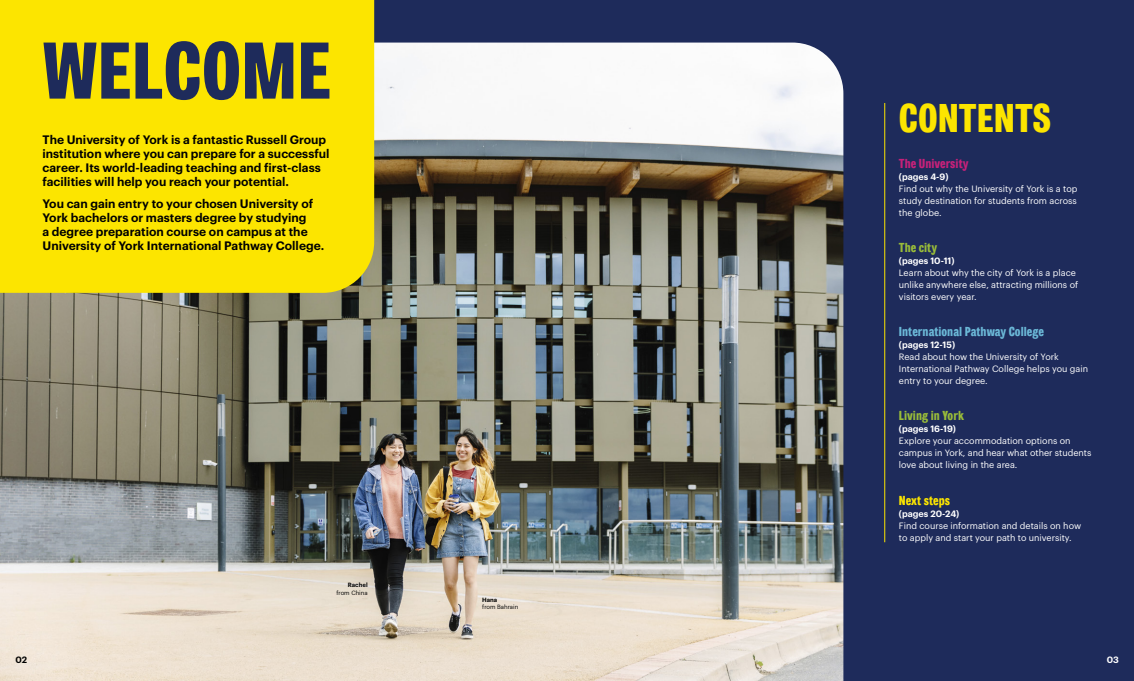
<style>
.page{position:relative;width:1134px;height:681px;background:#fff}
.page>*{position:absolute;margin:0;border:0;box-sizing:border-box;transform-origin:0 0}
.Large_Title__PUA{font:600 condensed 80px "York Grot";color:#1e2b5b}
.Title__NA{font:600 condensed 40px "York Grot";color:#fce500}
.Large_Heading__NA{font:600 condensed 13px "York Grot";color:#6bb8d7}
.Large_Heading__NA-2{font:600 condensed 13px "York Grot";color:#99bc39}
.Large_Heading__NA-3{font:600 condensed 13px "York Grot";color:#c62179}
.Large_Heading__NA-4{font:600 condensed 13px "York Grot";color:#fce500}
.Standfirst__PUA{font:600 12px/14px "Graphik";color:#000}
.Body__NA{font:9px/12px "Graphik";color:#fff}
.Small_Heading__NA{font:600 9px "Graphik";color:#fff}
.Small_Heading__NUA{font:600 9px "Graphik";color:#000}
.Footnote__PUA{font:6px "Graphik";color:#000}
.Footnote__PUA-2{font:600 6px "Graphik";color:#000}
</style>
<div class="page">
<div style="left:0;top:0;width:1134px;height:680px;background:#1e2b5b"></div>
<img style="left:0;top:43px;width:843px;height:637px">
<div style="left:0;top:0;width:374px;height:293px;background:#fce500"></div>
<hr style="left:884px;top:103px;width:1px;height:439px;background:#fce500">
<p class="Large_Title__PUA" style="left:43px;top:25px;width:290px">WELCOME</p>
<p class="Standfirst__PUA" style="left:43px;top:131px;width:288px">The University of York is a fantastic Russell Group institution where you can prepare for a successful career. Its world-leading teaching and first-class facilities will help you reach your potential.</p>
<p class="Standfirst__PUA" style="left:43px;top:196px;width:283px">You can gain entry to your chosen University of York bachelors or masters degree by studying<br>a degree preparation course on campus at the University of York International Pathway College.</p>
<p class="Footnote__PUA-2" style="left:348px;top:580px;width:21px">Rachel</p>
<p class="Footnote__PUA" style="left:336px;top:587px;width:33px">from China</p>
<p class="Footnote__PUA-2" style="left:482px;top:594px;width:17px">Hana</p>
<p class="Footnote__PUA" style="left:482px;top:602px;width:38px">from Bahrain</p>
<p class="Title__NA" style="left:899px;top:95px;width:154px">CONTENTS</p>
<p class="Large_Heading__NA-3" style="left:899px;top:156px;width:71px">The University</p>
<p class="Small_Heading__NA" style="left:899px;top:170px;width:51px">(pages 4-9)</p>
<p class="Body__NA" style="left:899px;top:182px;width:180px;text-align:justify">Find out why the University of York is a top study destination for students from across the globe.</p>
<p class="Large_Heading__NA-2" style="left:899px;top:240px;width:40px">The city</p>
<p class="Small_Heading__NA" style="left:899px;top:254px;width:57px">(pages 10-11)</p>
<p class="Body__NA" style="left:899px;top:266px;width:181px">Learn about why the city of York is a place unlike anywhere else, attracting millions of visitors every year.</p>
<p class="Large_Heading__NA" style="left:899px;top:324px;width:147px">International Pathway College</p>
<p class="Small_Heading__NA" style="left:899px;top:338px;width:58px">(pages 12-15)</p>
<p class="Body__NA" style="left:899px;top:350px;width:191px">Read about how the University of York<br>International Pathway College helps you gain entry to your degree.</p>
<p class="Large_Heading__NA-2" style="left:899px;top:408px;width:67px">Living in York</p>
<p class="Small_Heading__NA" style="left:899px;top:422px;width:59px">(pages 16-19)</p>
<p class="Body__NA" style="left:899px;top:434px;width:194px">Explore your accommodation options on campus in York, and hear what other students love about living in the area.</p>
<p class="Large_Heading__NA-4" style="left:899px;top:492px;width:53px">Next steps</p>
<p class="Small_Heading__NA" style="left:899px;top:506px;width:62px">(pages 20-24)</p>
<p class="Body__NA" style="left:899px;top:518px;width:184px">Find course information and details on how to apply and start your path to university.</p>
<p class="Small_Heading__NUA" style="left:15px;top:653px;width:13px">02</p>
<p class="Small_Heading__NA" style="left:1107px;top:653px;width:14px">03</p>
</div>
